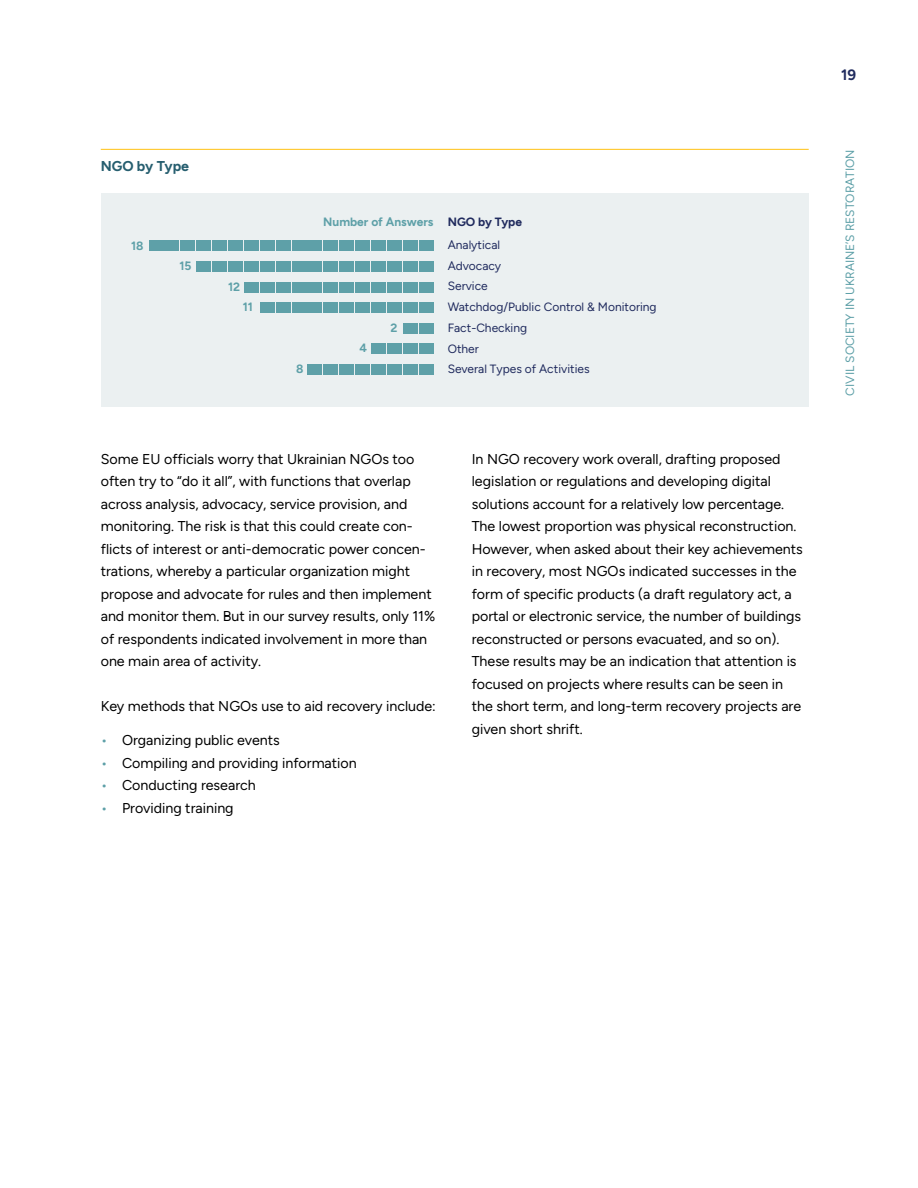
<style>
.page{position:relative;width:918px;height:1188px;background:#fff}
.page>*{position:absolute;margin:0;border:0;box-sizing:border-box;transform-origin:0 0}
.t1{font:700 15px "Figtree";color:#202b5e}
.Body{font:14.25px/22.5px "Figtree";color:#000}
.Body-2{font:700 14.25px "Figtree";color:#265e6f}
.t2{font:12px/20.7px "Figtree";color:#202b5e}
.t3{font:12px "Figtree";color:#5ea0a8}
.t4{font:700 12px "Figtree";color:#5ea0a8}
.t5{font:700 12px "Figtree";color:#202b5e}
.s1{color:#5ea0a8}
</style>
<div class="page">
<hr style="left:101px;top:149px;width:708px;height:1px;background:#ffc82c">
<div style="left:101px;top:193px;width:708px;height:213px;background:#ebf0f1"></div>
<div style="left:149px;top:240px;width:14px;height:11px;background:#5ea0a8"></div>
<div style="left:165px;top:240px;width:14px;height:11px;background:#5ea0a8"></div>
<div style="left:180px;top:240px;width:15px;height:11px;background:#5ea0a8"></div>
<div style="left:196px;top:240px;width:15px;height:11px;background:#5ea0a8"></div>
<div style="left:212px;top:240px;width:15px;height:11px;background:#5ea0a8"></div>
<div style="left:228px;top:240px;width:15px;height:11px;background:#5ea0a8"></div>
<div style="left:244px;top:240px;width:15px;height:11px;background:#5ea0a8"></div>
<div style="left:260px;top:240px;width:15px;height:11px;background:#5ea0a8"></div>
<div style="left:276px;top:240px;width:15px;height:11px;background:#5ea0a8"></div>
<div style="left:292px;top:240px;width:14px;height:11px;background:#5ea0a8"></div>
<div style="left:308px;top:240px;width:14px;height:11px;background:#5ea0a8"></div>
<div style="left:323px;top:240px;width:15px;height:11px;background:#5ea0a8"></div>
<div style="left:339px;top:240px;width:15px;height:11px;background:#5ea0a8"></div>
<div style="left:355px;top:240px;width:15px;height:11px;background:#5ea0a8"></div>
<div style="left:371px;top:240px;width:15px;height:11px;background:#5ea0a8"></div>
<div style="left:387px;top:240px;width:15px;height:11px;background:#5ea0a8"></div>
<div style="left:403px;top:240px;width:15px;height:11px;background:#5ea0a8"></div>
<div style="left:419px;top:240px;width:14px;height:11px;background:#5ea0a8"></div>
<div style="left:196px;top:261px;width:15px;height:11px;background:#5ea0a8"></div>
<div style="left:212px;top:261px;width:15px;height:11px;background:#5ea0a8"></div>
<div style="left:228px;top:261px;width:15px;height:11px;background:#5ea0a8"></div>
<div style="left:244px;top:261px;width:15px;height:11px;background:#5ea0a8"></div>
<div style="left:260px;top:261px;width:15px;height:11px;background:#5ea0a8"></div>
<div style="left:276px;top:261px;width:15px;height:11px;background:#5ea0a8"></div>
<div style="left:292px;top:261px;width:14px;height:11px;background:#5ea0a8"></div>
<div style="left:308px;top:261px;width:14px;height:11px;background:#5ea0a8"></div>
<div style="left:323px;top:261px;width:15px;height:11px;background:#5ea0a8"></div>
<div style="left:339px;top:261px;width:15px;height:11px;background:#5ea0a8"></div>
<div style="left:355px;top:261px;width:15px;height:11px;background:#5ea0a8"></div>
<div style="left:371px;top:261px;width:15px;height:11px;background:#5ea0a8"></div>
<div style="left:387px;top:261px;width:15px;height:11px;background:#5ea0a8"></div>
<div style="left:403px;top:261px;width:15px;height:11px;background:#5ea0a8"></div>
<div style="left:419px;top:261px;width:14px;height:11px;background:#5ea0a8"></div>
<div style="left:244px;top:282px;width:15px;height:11px;background:#5ea0a8"></div>
<div style="left:260px;top:282px;width:15px;height:11px;background:#5ea0a8"></div>
<div style="left:276px;top:282px;width:15px;height:11px;background:#5ea0a8"></div>
<div style="left:292px;top:282px;width:14px;height:11px;background:#5ea0a8"></div>
<div style="left:308px;top:282px;width:14px;height:11px;background:#5ea0a8"></div>
<div style="left:323px;top:282px;width:15px;height:11px;background:#5ea0a8"></div>
<div style="left:339px;top:282px;width:15px;height:11px;background:#5ea0a8"></div>
<div style="left:355px;top:282px;width:15px;height:11px;background:#5ea0a8"></div>
<div style="left:371px;top:282px;width:15px;height:11px;background:#5ea0a8"></div>
<div style="left:387px;top:282px;width:15px;height:11px;background:#5ea0a8"></div>
<div style="left:403px;top:282px;width:15px;height:11px;background:#5ea0a8"></div>
<div style="left:419px;top:282px;width:14px;height:11px;background:#5ea0a8"></div>
<div style="left:260px;top:302px;width:15px;height:11px;background:#5ea0a8"></div>
<div style="left:276px;top:302px;width:15px;height:11px;background:#5ea0a8"></div>
<div style="left:292px;top:302px;width:14px;height:11px;background:#5ea0a8"></div>
<div style="left:308px;top:302px;width:14px;height:11px;background:#5ea0a8"></div>
<div style="left:323px;top:302px;width:15px;height:11px;background:#5ea0a8"></div>
<div style="left:339px;top:302px;width:15px;height:11px;background:#5ea0a8"></div>
<div style="left:355px;top:302px;width:15px;height:11px;background:#5ea0a8"></div>
<div style="left:371px;top:302px;width:15px;height:11px;background:#5ea0a8"></div>
<div style="left:387px;top:302px;width:15px;height:11px;background:#5ea0a8"></div>
<div style="left:403px;top:302px;width:15px;height:11px;background:#5ea0a8"></div>
<div style="left:419px;top:302px;width:14px;height:11px;background:#5ea0a8"></div>
<div style="left:403px;top:323px;width:15px;height:11px;background:#5ea0a8"></div>
<div style="left:419px;top:323px;width:14px;height:11px;background:#5ea0a8"></div>
<div style="left:371px;top:343px;width:15px;height:11px;background:#5ea0a8"></div>
<div style="left:387px;top:343px;width:15px;height:11px;background:#5ea0a8"></div>
<div style="left:403px;top:343px;width:15px;height:11px;background:#5ea0a8"></div>
<div style="left:419px;top:343px;width:14px;height:11px;background:#5ea0a8"></div>
<div style="left:308px;top:364px;width:14px;height:11px;background:#5ea0a8"></div>
<div style="left:323px;top:364px;width:15px;height:11px;background:#5ea0a8"></div>
<div style="left:339px;top:364px;width:15px;height:11px;background:#5ea0a8"></div>
<div style="left:355px;top:364px;width:15px;height:11px;background:#5ea0a8"></div>
<div style="left:371px;top:364px;width:15px;height:11px;background:#5ea0a8"></div>
<div style="left:387px;top:364px;width:15px;height:11px;background:#5ea0a8"></div>
<div style="left:403px;top:364px;width:15px;height:11px;background:#5ea0a8"></div>
<div style="left:419px;top:364px;width:14px;height:11px;background:#5ea0a8"></div>
<p class="Body-2" style="left:101px;top:158px;width:90px">NGO by Type</p>
<p class="t4" style="left:131px;top:238px;width:14px">18</p>
<p class="t4" style="left:179px;top:259px;width:14px">15</p>
<p class="t4" style="left:228px;top:279px;width:14px">12</p>
<p class="t4" style="left:243px;top:300px;width:12px">11</p>
<p class="t4" style="left:296px;top:362px;width:9px">8</p>
<p class="t4" style="left:323px;top:214px;width:112px">Number of Answers</p>
<p class="t4" style="left:359px;top:341px;width:9px">4</p>
<p class="t4" style="left:390px;top:320px;width:8px">2</p>
<p class="t5" style="left:448px;top:214px;width:76px">NGO by Type</p>
<p class="t2" style="left:448px;top:234px;width:54px">Analytical</p>
<p class="t2" style="left:448px;top:255px;width:55px">Advocacy<br>Service</p>
<p class="t2" style="left:448px;top:317px;width:143px">Fact-Checking<br>Other<br>Several Types of Activities</p>
<p class="t2" style="left:448px;top:297px;width:210px">Watchdog/Public Control &amp; Monitoring</p>
<p class="Body" style="left:101px;top:448px;width:336px">Some EU officials worry that Ukrainian NGOs too often try to “do it all”, with functions that overlap across analysis, advocacy, service provision, and monitoring. The risk is that this could create con&shy;flicts of interest or anti-democratic power concen&shy;trations, whereby a particular organization might propose and advocate for rules and then implement and monitor them. But in our survey results, only 11% of respondents indicated involvement in more than one main area of activity.</p>
<p class="Body" style="left:101px;top:695px;width:337px">Key methods that NGOs use to aid recovery include:</p>
<p class="Body" style="left:101px;top:729px;width:181px"><span class="s1">•</span> Organizing public events</p>
<p class="Body" style="left:101px;top:751px;width:258px"><span class="s1">•</span> Compiling and providing information</p>
<p class="Body" style="left:101px;top:774px;width:157px"><span class="s1">•</span> Conducting research</p>
<p class="Body" style="left:101px;top:796px;width:134px"><span class="s1">•</span> Providing training</p>
<p class="Body" style="left:472px;top:448px;width:333px">In NGO recovery work overall, drafting proposed legislation or regulations and developing digital solutions account for a relatively low percentage.<br>The lowest proportion was physical reconstruction.<br>However, when asked about their key achievements in recovery, most NGOs indicated successes in the form of specific products (a draft regulatory act, a portal or electronic service, the number of buildings reconstructed or persons evacuated, and so on).<br>These results may be an indication that attention is focused on projects where results can be seen in the short term, and long-term recovery projects are given short shrift.</p>
<p class="t1" style="left:841px;top:66px;width:17px">19</p>
<p class="t3" style="left:843px;top:396px;width:248px;rotate:-90deg">CIVIL SOCIETY IN UKRAINE’S RESTORATION</p>
</div>
